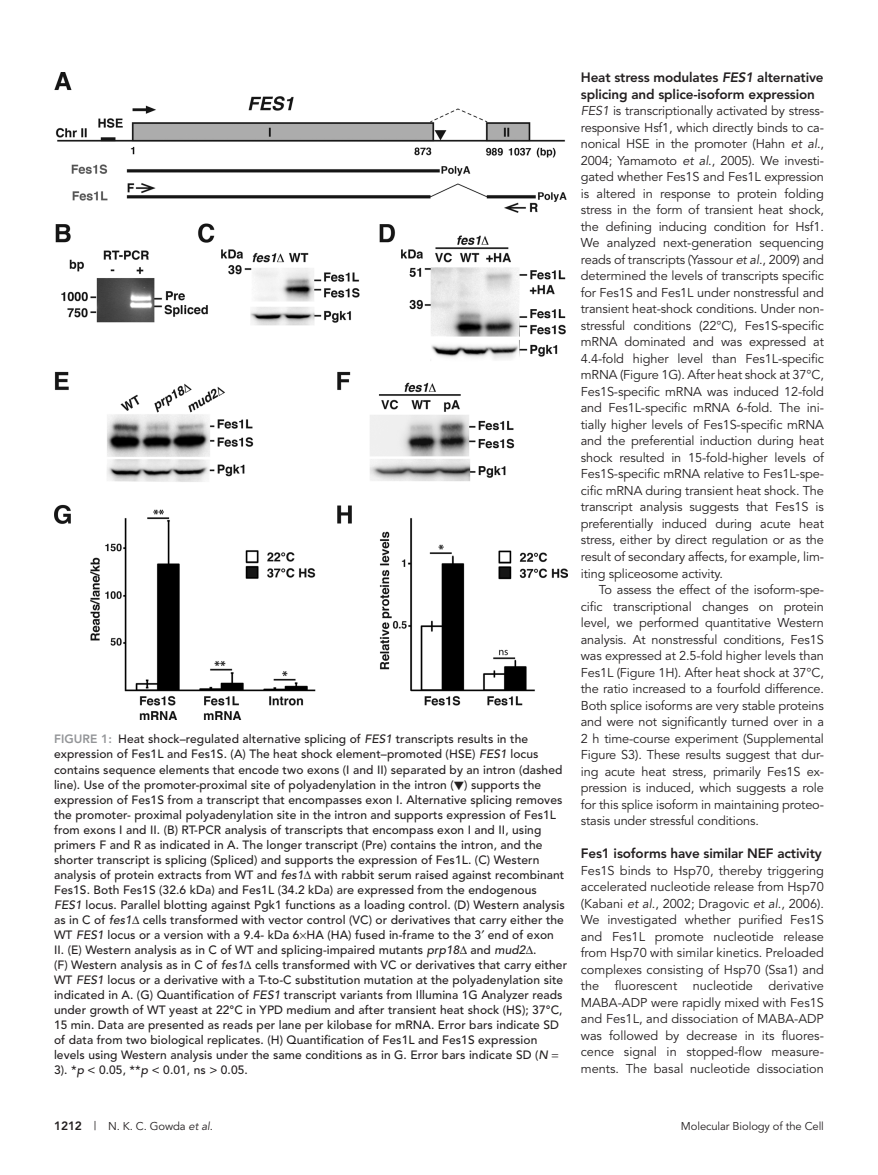
<style>
.page{position:relative;width:878px;height:1175px;background:#fff}
.page>*{position:absolute;margin:0;border:0;box-sizing:border-box;transform-origin:0 0}
.t1{font:800 13.5px/16.5px "Avenir";letter-spacing:-.01em;color:#231f20}
.ParaFL{font:12.75px/16.5px "Avenir";letter-spacing:-.01em;color:#231f20;text-align:justify}
.Para{font:12.75px/16.5px "Avenir";letter-spacing:-.01em;color:#231f20;text-align:justify}
.FigCaption{font:500 12px/15px "Avenir";letter-spacing:.005em;color:#231f20}
.ParaFL-2{font:11.25px "Avenir";letter-spacing:-.01em;color:#231f20}
.s1{font-weight:800;color:#939598}
.s2{font-style:italic}
.s3{font-family:"STIX";font-weight:400;font-size:9px}
.s4{font-weight:800;font-size:12px}
.s5{font-size:12px}
</style>
<div class="page">
<img style="left:54px;top:72px;width:513px;height:647px">
<p class="FigCaption" style="left:54px;top:732px;width:514px"><span class="s1">FIGURE 1:</span> Heat shock–regulated alternative splicing of <span class="s2">FES1</span> transcripts results in the expression of Fes1L and Fes1S. (A) The heat shock element–promoted (HSE) <span class="s2">FES1</span> locus contains sequence elements that encode two exons (I and II) separated by an intron (dashed line). Use of the promoter-proximal site of polyadenylation in the intron (<span class="s3">▼</span>) supports the expression of Fes1S from a transcript that encompasses exon I. Alternative splicing removes the promoter- proximal polyadenylation site in the intron and supports expression of Fes1L from exons I and II. (B) RT-PCR analysis of transcripts that encompass exon I and II, using primers F and R as indicated in A. The longer transcript (Pre) contains the intron, and the shorter transcript is splicing (Spliced) and supports the expression of Fes1L. (C) Western analysis of protein extracts from WT and <span class="s2">fes1</span> with rabbit serum raised against recombinant Fes1S. Both Fes1S (32.6 kDa) and Fes1L (34.2 kDa) are expressed from the endogenous <span class="s2">FES1</span> locus. Parallel blotting against Pgk1 functions as a loading control. (D) Western analysis as in C of <span class="s2">fes1</span> cells transformed with vector control (VC) or derivatives that carry either the WT <span class="s2">FES1</span> locus or a version with a 9.4- kDa 6 HA (HA) fused in-frame to the 3 end of exon II. (E) Western analysis as in C of WT and splicing-impaired mutants <span class="s2">prp18</span> and <span class="s2">mud2</span> .<br>(F) Western analysis as in C of <span class="s2">fes1</span> cells transformed with VC or derivatives that carry either WT <span class="s2">FES1</span> locus or a derivative with a T-to-C substitution mutation at the polyadenylation site indicated in A. (G) Quantification of <span class="s2">FES1</span> transcript variants from Illumina 1G Analyzer reads under growth of WT yeast at 22°C in YPD medium and after transient heat shock (HS); 37°C, 15 min. Data are presented as reads per lane per kilobase for mRNA. Error bars indicate SD of data from two biological replicates. (H) Quantification of Fes1L and Fes1S expression levels using Western analysis under the same conditions as in G. Error bars indicate SD (<span class="s2">N<br></span>3). *<span class="s2">p</span> &lt; 0.05, **<span class="s2">p</span> &lt; 0.01, ns &gt; 0.05.</p>
<h2 class="t1" style="left:580px;top:69px;width:244px">Heat stress modulates <span class="s2">FES1</span> alternative splicing and splice-isoform expression</h2>
<p class="ParaFL" style="left:580px;top:103px;width:245px"><span class="s2">FES1</span> is transcriptionally activated by stress&shy;responsive Hsf1, which directly binds to ca&shy;nonical HSE in the promoter (Hahn <span class="s2">et al</span>., 2004; Yamamoto <span class="s2">et al</span>., 2005). We investi&shy;gated whether Fes1S and Fes1L expression is altered in response to protein folding stress in the form of transient heat shock, the defining inducing condition for Hsf1.<br>We analyzed next-generation sequencing reads of transcripts (Yassour <span class="s2">et al</span>., 2009) and determined the levels of transcripts specific for Fes1S and Fes1L under nonstressful and transient heat-shock conditions. Under non&shy;stressful conditions (22°C), Fes1S-specific mRNA dominated and was expressed at 4.4-fold higher level than Fes1L-specific mRNA (Figure 1G). After heat shock at 37°C, Fes1S-specific mRNA was induced 12-fold and Fes1L-specific mRNA 6-fold. The ini&shy;tially higher levels of Fes1S-specific mRNA and the preferential induction during heat shock resulted in 15-fold-higher levels of Fes1S-specific mRNA relative to Fes1L-spe&shy;cific mRNA during transient heat shock. The transcript analysis suggests that Fes1S is preferentially induced during acute heat stress, either by direct regulation or as the result of secondary affects, for example, lim&shy;iting spliceosome activity.</p>
<p class="Para" style="left:580px;top:581px;width:245px;text-indent:18px">To assess the effect of the isoform-spe&shy;cific transcriptional changes on protein level, we performed quantitative Western analysis. At nonstressful conditions, Fes1S was expressed at 2.5-fold higher levels than Fes1L (Figure 1H). After heat shock at 37°C, the ratio increased to a fourfold difference.<br>Both splice isoforms are very stable proteins and were not significantly turned over in a 2 h time-course experiment (Supplemental Figure S3). These results suggest that dur&shy;ing acute heat stress, primarily Fes1S ex&shy;pression is induced, which suggests a role for this splice isoform in maintaining proteo&shy;stasis under stressful conditions.</p>
<h2 class="t1" style="left:580px;top:845px;width:242px">Fes1 isoforms have similar NEF activity</h2>
<p class="ParaFL" style="left:580px;top:862px;width:245px">Fes1S binds to Hsp70, thereby triggering accelerated nucleotide release from Hsp70 (Kabani <span class="s2">et al</span>., 2002; Dragovic <span class="s2">et al</span>., 2006).<br>We investigated whether purified Fes1S and Fes1L promote nucleotide release from Hsp70 with similar kinetics. Preloaded complexes consisting of Hsp70 (Ssa1) and the fluorescent nucleotide derivative MABA-ADP were rapidly mixed with Fes1S and Fes1L, and dissociation of MABA-ADP was followed by decrease in its fluores&shy;cence signal in stopped-flow measure&shy;ments. The basal nucleotide dissociation</p>
<p class="ParaFL-2" style="left:54px;top:1119px;width:160px"><span class="s4">1212</span> <span class="s5">|</span> N. K. C. Gowda <span class="s2">et al</span>.</p>
<p class="ParaFL-2" style="left:681px;top:1119px;width:144px">Molecular Biology of the Cell</p>
</div>
